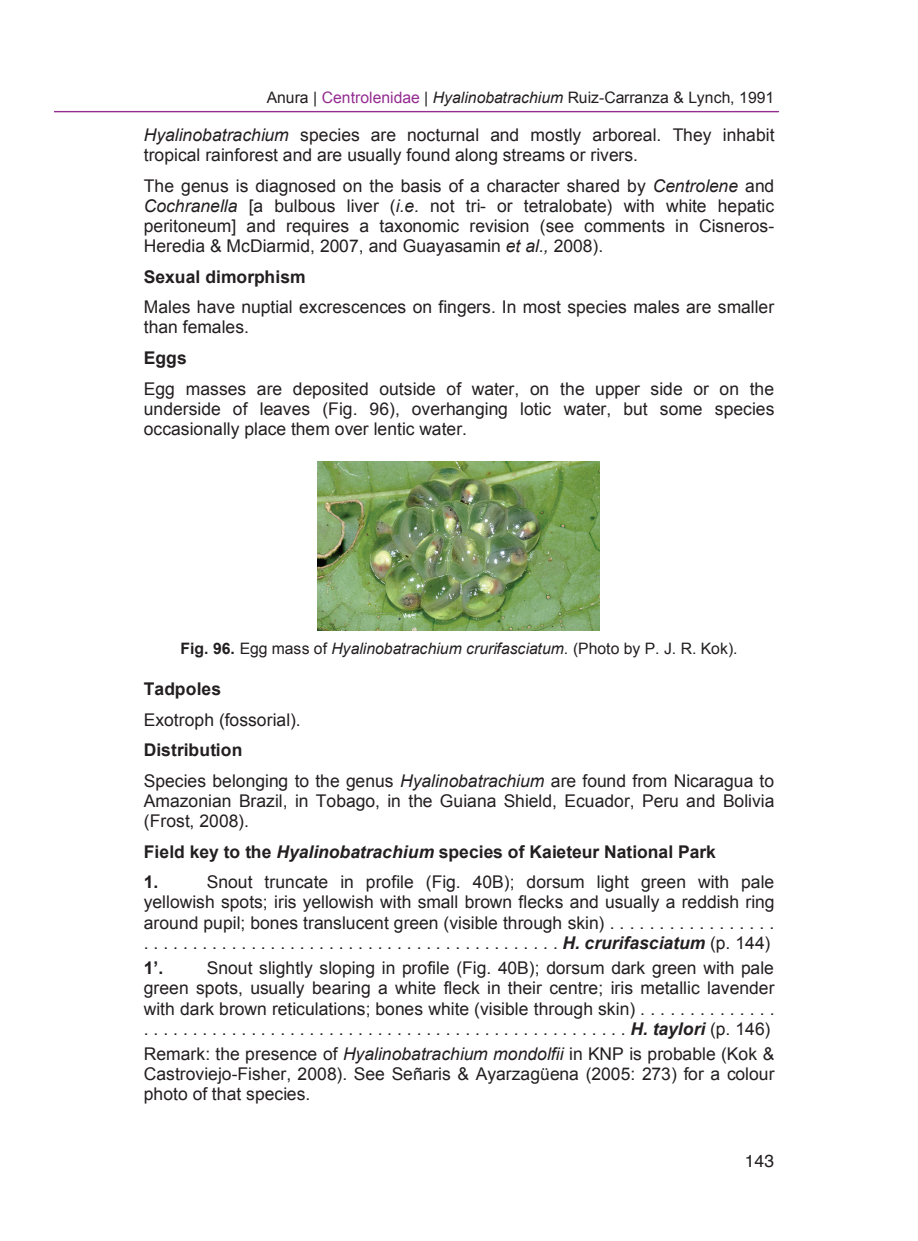
<style>
.page{position:relative;width:918px;height:1241px;background:#fff}
.page>*{position:absolute;margin:0;border:0;box-sizing:border-box;transform-origin:0 0}
.t1{font:17.5px/20.1px "Arial";letter-spacing:.005em;color:#231f20;text-align:justify}
.t2{font:700 17.5px/30.8px "Arial";letter-spacing:.005em;color:#231f20}
.t3{font:17.5px "Helvetica";color:#231f20}
.t4{font:italic 15.75px "Arial";color:#231f20}
.t5{font:15.75px "Arial";color:#231f20}
.s1{color:#942d91}
.s2{font-style:italic}
.s3{font-weight:700;font-style:normal}
.s4{font-style:normal}
.s5{font-weight:700}
.s6{font-weight:700;font-style:italic}
</style>
<div class="page">
<hr style="left:55px;top:111px;width:723px;height:1px;background:#942d91">
<img style="left:317px;top:461px;width:283px;height:169px">
<p class="t5" style="left:267px;top:89px;width:509px">Anura | <span class="s1">Centrolenidae</span> | <span class="s2">Hyalinobatrachium</span> Ruiz-Carranza &amp; Lynch, 1991</p>
<p class="t1" style="left:144px;top:124px;width:632px"><span class="s2">Hyalinobatrachium</span> species are nocturnal and mostly arboreal. They inhabit tropical rainforest and are usually found along streams or rivers.</p>
<p class="t1" style="left:144px;top:175px;width:632px">The genus is diagnosed on the basis of a character shared by <span class="s2">Centrolene</span> and <span class="s2">Cochranella</span> [a bulbous liver (<span class="s2">i.e.</span> not tri- or tetralobate) with white hepatic peritoneum] and requires a taxonomic revision (see comments in Cisneros-Heredia &amp; McDiarmid, 2007, and Guayasamin <span class="s2">et al.,</span> 2008).</p>
<p class="t2" style="left:144px;top:261px;width:163px">Sexual dimorphism</p>
<p class="t1" style="left:144px;top:297px;width:632px">Males have nuptial excrescences on fingers. In most species males are smaller than females.</p>
<p class="t2" style="left:144px;top:342px;width:44px">Eggs</p>
<p class="t1" style="left:144px;top:378px;width:632px">Egg masses are deposited outside of water, on the upper side or on the underside of leaves (Fig. 96), overhanging lotic water, but some species occasionally place them over lentic water.</p>
<p class="t4" style="left:180px;top:639px;width:558px"><span class="s3">Fig. 96.</span> <span class="s4">Egg mass of</span> Hyalinobatrachium crurifasciatum<span class="s4">. (Photo by P. J. R. Kok).</span></p>
<p class="t2" style="left:144px;top:673px;width:79px">Tadpoles</p>
<p class="t1" style="left:144px;top:709px;width:158px">Exotroph (fossorial).</p>
<p class="t1" style="left:144px;top:734px;width:632px;line-height:30.8px"><span class="s5">Distribution<br></span>Species belonging to the genus <span class="s2">Hyalinobatrachium</span> are found from Nicaragua to</p>
<p class="t1" style="left:144px;top:790px;width:632px">Amazonian Brazil, in Tobago, in the Guiana Shield, Ecuador, Peru and Bolivia (Frost, 2008).</p>
<p class="t2" style="left:144px;top:836px;width:574px">Field key to the <span class="s2">Hyalinobatrachium</span> species of Kaieteur National Park<br>1.</p>
<p class="t1" style="left:144px;top:872px;width:632px;text-indent:63px">Snout truncate in profile (Fig. 40B); dorsum light green with pale yellowish spots; iris yellowish with small brown flecks and usually a reddish ring around pupil; bones translucent green (visible through skin) . . . . . . . . . . . . . . . . . . . . . . . . . . . . . . . . . . . . . . . . . . . . . . . . . . . . . . . . . . . . <span class="s6">H. crurifasciatum</span> (p. 144)</p>
<p class="t2" style="left:144px;top:952px;width:21px">1’.</p>
<p class="t1" style="left:144px;top:957px;width:632px;text-indent:63px">Snout slightly sloping in profile (Fig. 40B); dorsum dark green with pale green spots, usually bearing a white fleck in their centre; iris metallic lavender with dark brown reticulations; bones white (visible through skin) . . . . . . . . . . . . . . . . . . . . . . . . . . . . . . . . . . . . . . . . . . . . . . . . . . . . . . . . . . . . . . . . <span class="s6">H. taylori</span> (p. 146)</p>
<p class="t1" style="left:144px;top:1043px;width:632px">Remark: the presence of <span class="s2">Hyalinobatrachium mondolfii</span> in KNP is probable (Kok &amp; Castroviejo-Fisher, 2008). See Señaris &amp; Ayarzagüena (2005: 273) for a colour photo of that species.</p>
<p class="t3" style="left:745px;top:1153px;width:31px">143</p>
</div>
